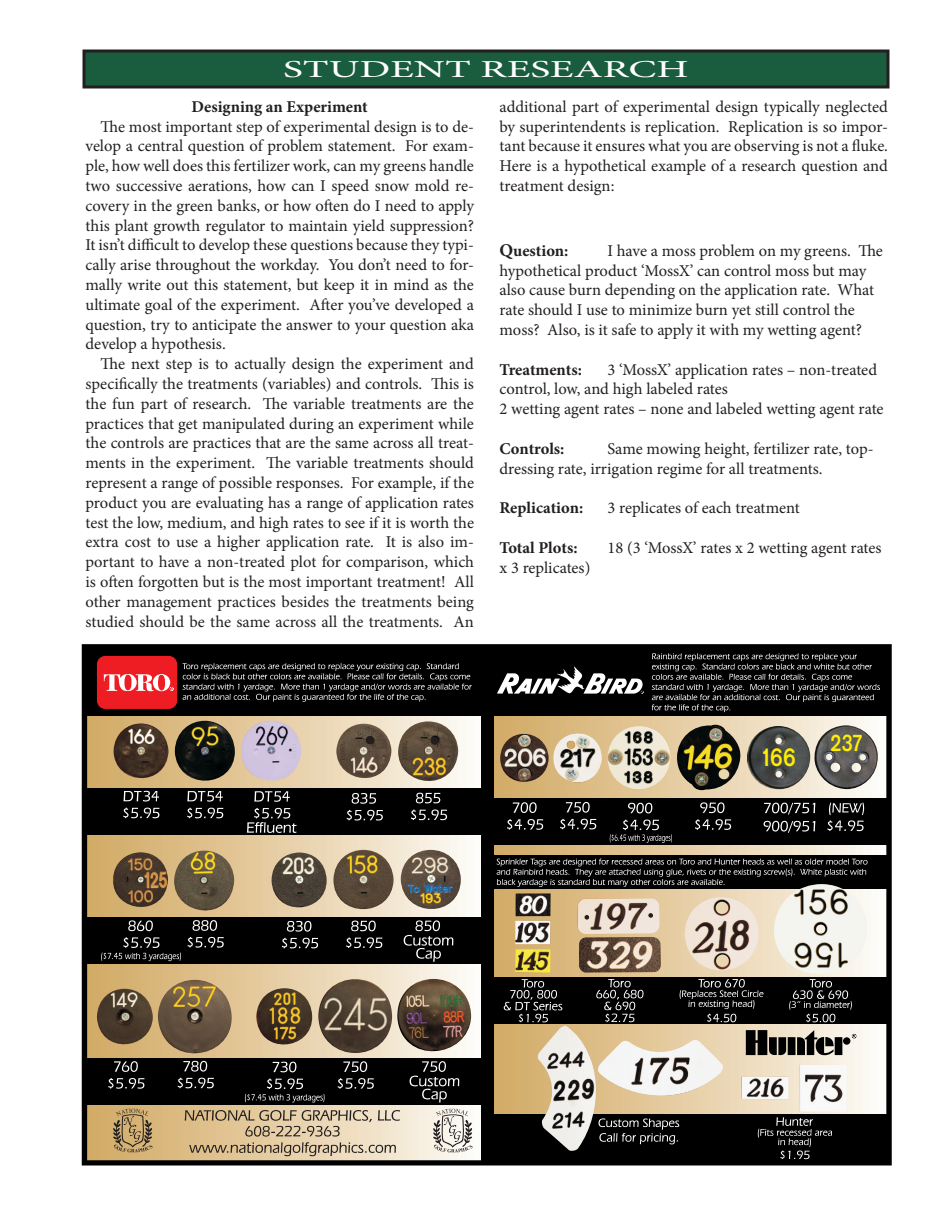
<style>
.page{position:relative;width:945px;height:1215px;background:#fff}
.page>*{position:absolute;margin:0;border:0;box-sizing:border-box;transform-origin:0 0}
.t1{font:25.5px "Gothic 725 BT Bold A";color:#ffee01;scale:.86 1}
.t2{font:24.3px "Minion Pro";color:#fff;scale:1.72 1}
.t3{font:23.7px "Gothic 725 BT Bold A";color:#ffee01;scale:.81 1}
.t4{font:16.5px/19.8px "Minion Pro";color:#231f20;text-align:justify}
.t5{font:700 16.5px "Minion Pro";color:#231f20}
.s1{font-size:18px}
</style>
<div class="page">
<div style="left:84px;top:51px;width:804px;height:36px;background:#1a5d3e"></div>
<div style="left:82px;top:50px;width:808px;height:38px;border:3px solid #231f20"></div>
<svg style="left:82px;top:644px;width:810px;height:522px;background:#736758"></svg>
<div style="left:481px;top:648px;width:13px;height:513px;background:#000"></div>
<h2 class="t2" style="left:283px;top:53px;width:237px">STUDENT RESEARCH</h2>
<p class="t5" style="left:192px;top:95px;width:178px">Designing an Experiment</p>
<p class="t4" style="left:86px;top:117px;width:390px;text-indent:15px">The most important step of experimental design is to de&shy;velop a central question of problem statement. For exam&shy;ple, how well does this fertilizer work, can my greens handle two successive aerations, how can I speed snow mold re&shy;covery in the green banks, or how often do I need to apply this plant growth regulator to maintain yield suppression?<br>It isn’t difficult to develop these questions because they typi&shy;cally arise throughout the workday. You don’t need to for&shy;mally write out this statement, but keep it in mind as the ultimate goal of the experiment. After you’ve developed a question, try to anticipate the answer to your question aka develop a hypothesis.</p>
<p class="t4" style="left:86px;top:354px;width:390px;text-indent:15px">The next step is to actually design the experiment and specifically the treatments (variables) and controls. This is the fun part of research. The variable treatments are the practices that get manipulated during an experiment while the controls are practices that are the same across all treat&shy;ments in the experiment. The variable treatments should represent a range of possible responses. For example, if the product you are evaluating has a range of application rates test the low, medium, and high rates to see if it is worth the extra cost to use a higher application rate. It is also im&shy;portant to have a non-treated plot for comparison, which is often forgotten but is the most important treatment! All other management practices besides the treatments being studied should be the same across all the treatments. An</p>
<p class="t4" style="left:500px;top:97px;width:390px">additional part of experimental design typically neglected by superintendents is replication. Replication is so impor&shy;tant because it ensures what you are observing is not a fluke.<br>Here is a hypothetical example of a research question and treatment design:</p>
<p class="t5" style="left:500px;top:239px;width:70px"><span class="s1">Q</span>uestion:</p>
<p class="t4" style="left:499px;top:241px;width:385px;text-align:left;text-indent:108px">I have a moss problem on my greens. The hypothetical product ‘MossX’ can control moss but may also cause burn depending on the application rate. What rate should I use to minimize burn yet still control the moss? Also, is it safe to apply it with my wetting agent?</p>
<p class="t5" style="left:499px;top:358px;width:84px">Treatments:</p>
<p class="t4" style="left:499px;top:360px;width:386px;text-align:left;text-indent:108px">3 ‘MossX’ application rates – non-treated control, low, and high labeled rates<br>2 wetting agent rates – none and labeled wetting agent rate</p>
<p class="t5" style="left:499px;top:437px;width:66px">Controls:</p>
<p class="t4" style="left:499px;top:439px;width:376px;text-indent:108px">Same mowing height, fertilizer rate, top&shy;dressing rate, irrigation regime for all treatments.</p>
<p class="t5" style="left:499px;top:496px;width:85px">Replication:</p>
<p class="t4" style="left:607px;top:498px;width:194px">3 replicates of each treatment</p>
<p class="t5" style="left:499px;top:536px;width:80px">Total Plots:</p>
<p class="t4" style="left:607px;top:538px;width:276px">18 (3 ‘MossX’ rates x 2 wetting agent rates</p>
<p class="t4" style="left:499px;top:558px;width:92px">x 3 replicates)</p>
<h1 class="t1" style="left:763px;top:741px;width:40px">166</h1>
<h3 class="t3" style="left:830px;top:727px;width:41px">237</h3>
</div>
